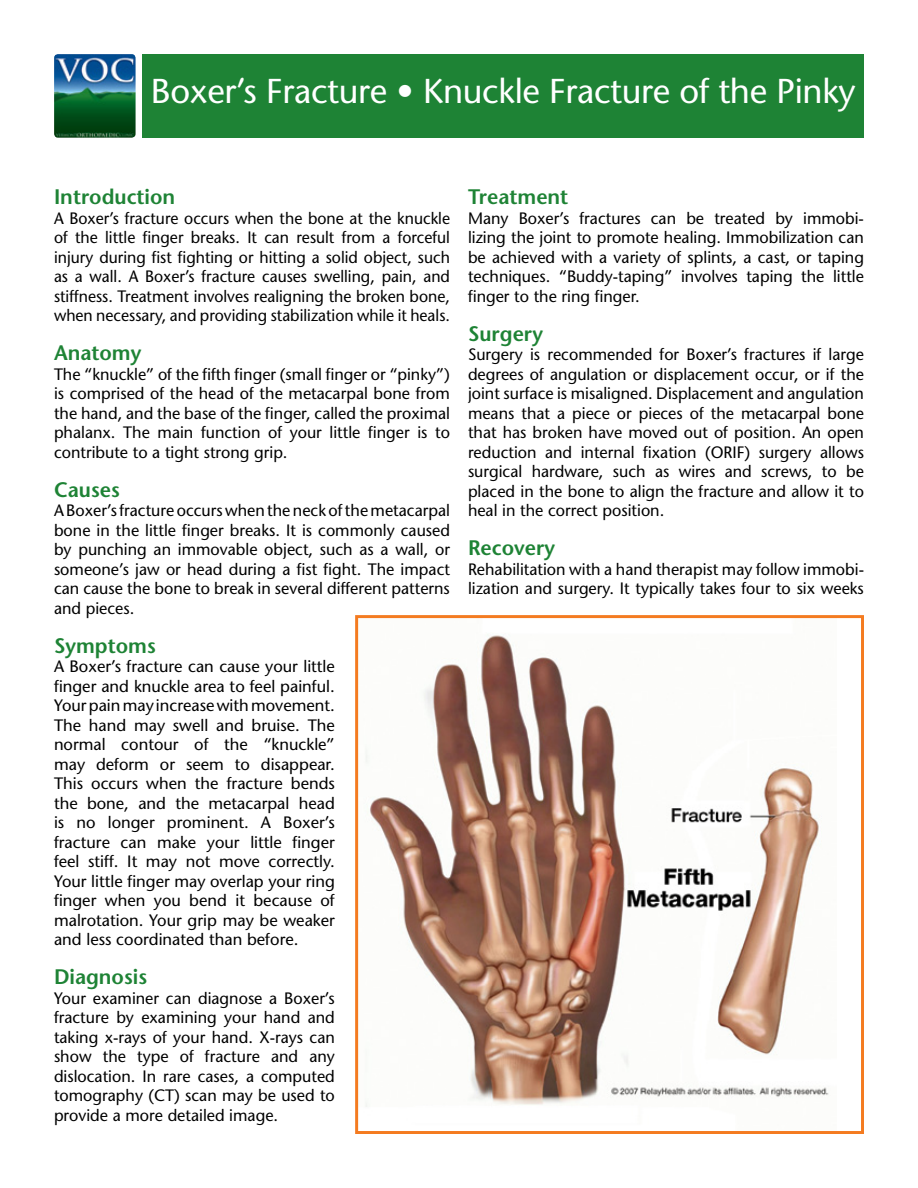
<style>
.page{position:relative;width:918px;height:1188px;background:#fff}
.page>*{position:absolute;margin:0;border:0;box-sizing:border-box;transform-origin:0 0}
.t1{font:500 34.5px "Stone Sans Std";letter-spacing:-.01em;color:#fff}
.t2{font:600 21px "Stone Sans Std";color:#1e8335}
.t3{font:500 16.5px/19.5px "Stone Sans Std";color:#000;text-align:justify}
.t4{font:500 16.5px/19.5px "Stone Sans Std";color:#000;text-align:justify;scale:.96 1}
</style>
<div class="page">
<div style="left:143px;top:54px;width:721px;height:84px;background:#1e8335"></div>
<img style="left:54px;top:54px;width:82px;height:84px">
<img style="left:365px;top:635px;width:464px;height:472px">
<div style="left:355px;top:615px;width:509px;height:519px;border:3px solid #f47b20"></div>
<h1 class="t1" style="left:151px;top:71px;width:706px">Boxer’s Fracture • Knuckle Fracture of the Pinky</h1>
<p class="t2" style="left:54px;top:184px;width:123px">Introduction</p>
<p class="t4" style="left:54px;top:208px;width:414px">A Boxer’s fracture occurs when the bone at the knuckle of the little finger breaks. It can result from a forceful injury during fist fighting or hitting a solid object, such as a wall. A Boxer’s fracture causes swelling, pain, and stiffness. Treatment involves realigning the broken bone, when necessary, and providing stabilization while it heals.</p>
<p class="t2" style="left:54px;top:340px;width:89px">Anatomy</p>
<p class="t3" style="left:54px;top:364px;width:398px">The “knuckle” of the fifth finger (small finger or “pinky”) is comprised of the head of the metacarpal bone from the hand, and the base of the finger, called the proximal phalanx. The main function of your little finger is to contribute to a tight strong grip.</p>
<p class="t2" style="left:54px;top:477px;width:67px">Causes</p>
<p class="t3" style="left:54px;top:501px;width:398px">A Boxer’s fracture occurs when the neck of the metacarpal bone in the little finger breaks. It is commonly caused by punching an immovable object, such as a wall, or someone’s jaw or head during a fist fight. The impact can cause the bone to break in several different patterns and pieces.</p>
<p class="t2" style="left:54px;top:633px;width:103px">Symptoms</p>
<p class="t3" style="left:54px;top:657px;width:282px">A Boxer’s fracture can cause your little finger and knuckle area to feel painful.<br>Your pain may increase with movement.<br>The hand may swell and bruise. The normal contour of the “knuckle” may deform or seem to disappear.<br>This occurs when the fracture bends the bone, and the metacarpal head is no longer prominent. A Boxer’s fracture can make your little finger feel stiff. It may not move correctly.<br>Your little finger may overlap your ring finger when you bend it because of malrotation. Your grip may be weaker and less coordinated than before.</p>
<p class="t2" style="left:54px;top:964px;width:95px">Diagnosis</p>
<p class="t3" style="left:54px;top:988px;width:282px">Your examiner can diagnose a Boxer’s fracture by examining your hand and taking x-rays of your hand. X-rays can show the type of fracture and any dislocation. In rare cases, a computed tomography (CT) scan may be used to provide a more detailed image.</p>
<p class="t2" style="left:468px;top:184px;width:102px">Treatment</p>
<p class="t3" style="left:468px;top:208px;width:398px">Many Boxer’s fractures can be treated by immobi&shy;lizing the joint to promote healing. Immobilization can be achieved with a variety of splints, a cast, or taping techniques. “Buddy-taping” involves taping the little finger to the ring finger.</p>
<p class="t2" style="left:468px;top:321px;width:77px">Surgery</p>
<p class="t3" style="left:468px;top:345px;width:398px">Surgery is recommended for Boxer’s fractures if large degrees of angulation or displacement occur, or if the joint surface is misaligned. Displacement and angulation means that a piece or pieces of the metacarpal bone that has broken have moved out of position. An open reduction and internal fixation (ORIF) surgery allows surgical hardware, such as wires and screws, to be placed in the bone to align the fracture and allow it to heal in the correct position.</p>
<p class="t2" style="left:468px;top:535px;width:89px">Recovery</p>
<p class="t3" style="left:468px;top:559px;width:398px">Rehabilitation with a hand therapist may follow immobi&shy;lization and surgery. It typically takes four to six weeks</p>
</div>
